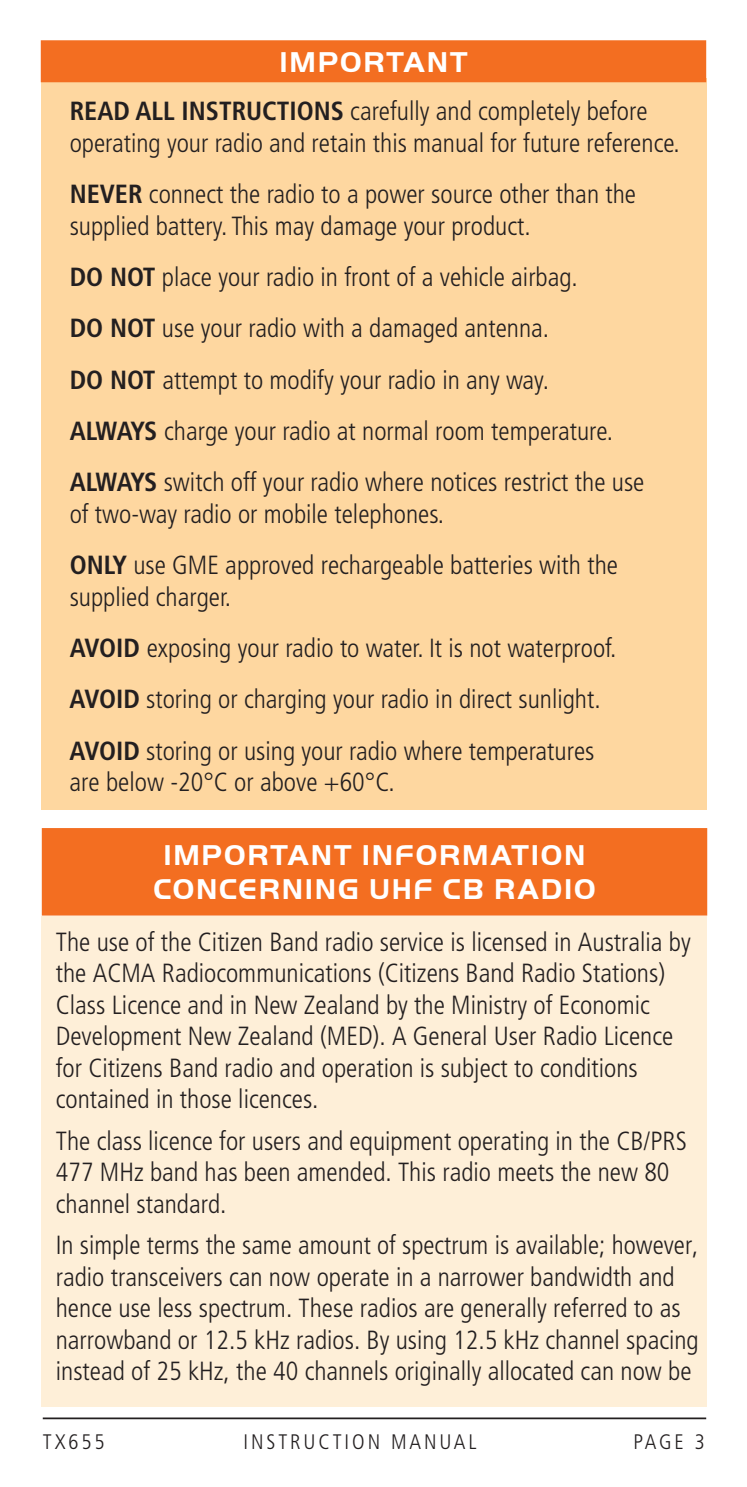
<style>
.page{position:relative;width:747px;height:1487px;background:#fff}
.page>*{position:absolute;margin:0;border:0;box-sizing:border-box;transform-origin:0 0}
.t1{font:700 29.75px/33.2px "Handel Gothic EF";letter-spacing:.06em;color:#fff;text-align:center}
.t2{font:300 condensed 26.25px/31.5px "Frutiger LT";color:#231f20}
.t3{font:300 condensed 21px "Frutiger LT";letter-spacing:.14em;color:#231f20}
.s1{font-weight:700}
</style>
<div class="page">
<hr style="left:43px;top:1417px;width:662px;height:2px;background:#231f20">
<div style="left:41px;top:78px;width:664px;height:732px;background:#fed7a0"></div>
<div style="left:41px;top:916px;width:664px;height:490px;background:#feefd8"></div>
<div style="left:41px;top:40px;width:664px;height:42px;background:#f36e21"></div>
<div style="left:42px;top:828px;width:664px;height:88px;background:#f36e21"></div>
<p class="t1" style="left:279px;top:45px;width:189px">IMPORTANT</p>
<p class="t2" style="left:70px;top:96px;width:611px"><span class="s1">READ ALL INSTRUCTIONS</span> carefully and completely before operating your radio and retain this manual for future reference.</p>
<p class="t2" style="left:70px;top:179px;width:567px"><span class="s1">NEVER</span> connect the radio to a power source other than the supplied battery. This may damage your product.</p>
<p class="t2" style="left:70px;top:252px;width:576px;line-height:51.4px"><span class="s1">DO NOT</span> place your radio in front of a vehicle airbag.<br><span class="s1">DO NOT</span> use your radio with a damaged antenna.<br><span class="s1">DO NOT</span> attempt to modify your radio in any way.<br><span class="s1">ALWAYS</span> charge your radio at normal room temperature.<br><span class="s1">ALWAYS</span> switch off your radio where notices restrict the use</p>
<p class="t2" style="left:70px;top:488px;width:549px;line-height:51.4px">of two‑way radio or mobile telephones.<br><span class="s1">ONLY</span> use G ME approved rechargeable batteries with the</p>
<p class="t2" style="left:70px;top:571px;width:548px;line-height:51.4px">supplied charger.<br><span class="s1">AVOID</span> exposing your radio to water. It is not waterproof.<br><span class="s1">AVOID</span> storing or charging your radio in direct sunlight.<br><span class="s1">AVOID</span> storing or using your radio where temperatures</p>
<p class="t2" style="left:70px;top:767px;width:326px">are below ‑20°C or above +60°C.</p>
<p class="t1" style="left:153px;top:839px;width:443px">IMPORTANT INFORMATION<br>CONCERNING UHF CB RADIO</p>
<p class="t2" style="left:56px;top:926px;width:636px">The use of the Citizen Band radio service is licensed in Australia by the ACMA Radiocommunications (Citizens Band Radio Stations)<br>Class Licence and in New Zealand by the Ministry of Economic Development New Zealand (MED). A General User Radio Licence for Citizens Band radio and operation is subject to conditions contained in those licences.</p>
<p class="t2" style="left:56px;top:1125px;width:632px">The class licence for users and equipment operating in the CB/PRS<br>477 MHz band has been amended. This radio meets the new 80 channel standard.</p>
<p class="t2" style="left:56px;top:1230px;width:644px">In simple terms the same amount of spectrum is available; however, radio transceivers can now operate in a narrower bandwidth and hence use less spectrum. These radios are generally referred to as narrowband or 12.5 kHz radios. By using 12.5 kHz channel spacing instead of 25 kHz, the 40 channels originally allocated can now be</p>
<p class="t3" style="left:43px;top:1430px;width:63px">TX655</p>
<p class="t3" style="left:243px;top:1430px;width:234px">instruction manua l</p>
<p class="t3" style="left:633px;top:1430px;width:73px">PAGE 3</p>
</div>
